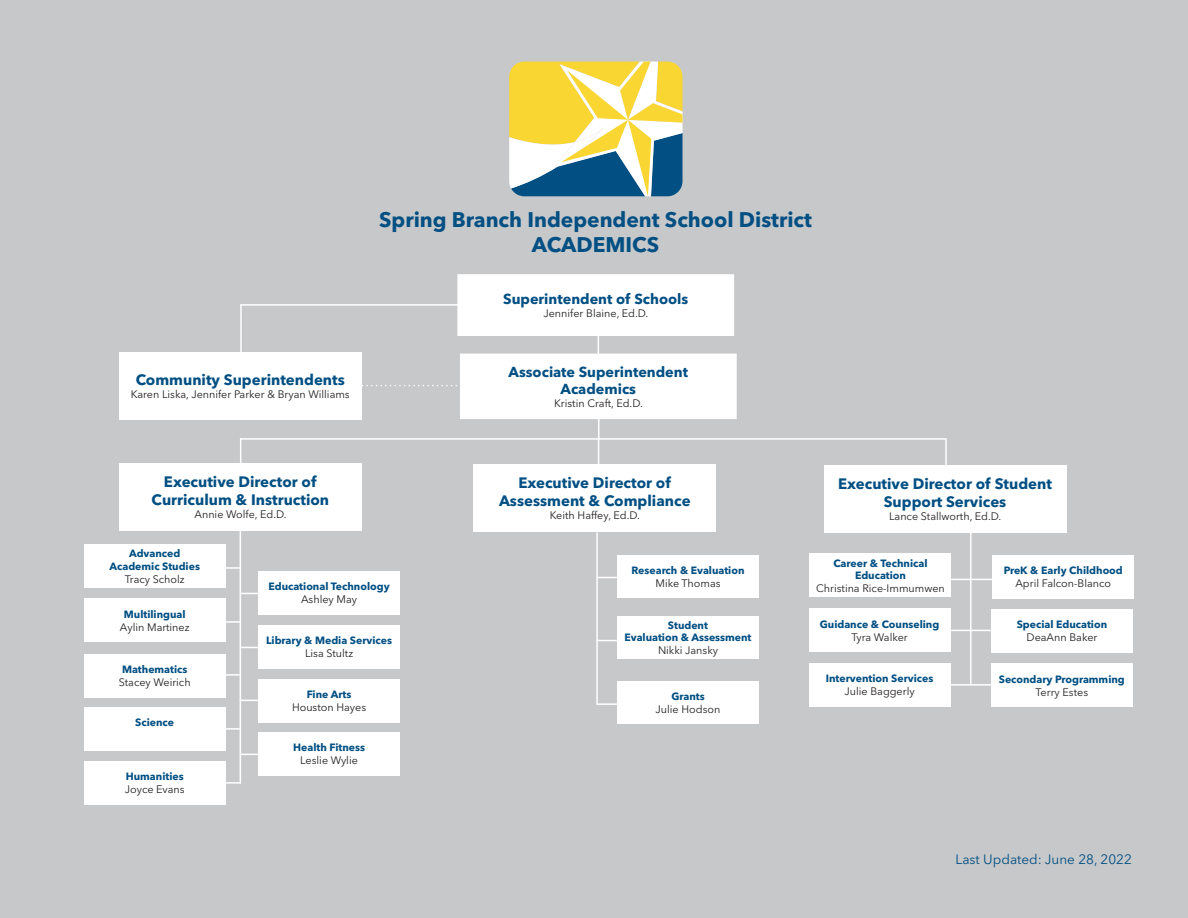
<style>
.page{position:relative;width:1188px;height:918px;background:#c7c8ca}
.page>*{position:absolute;margin:0;border:0;box-sizing:border-box;transform-origin:0 0}
.t1{font:700 21px "Avenir Next LT Pro";color:#014f83}
.t2{font:700 15px/18px "Avenir Next LT Pro";color:#014f83;text-align:center}
.t3{font:700 14.4px/17.2px "Avenir Next LT Pro";color:#014f83;text-align:center}
.t4{font:13.5px "Avenir Next LT Pro";color:#014f83}
.t5{font:10.8px "Avenir Next LT Pro";color:#231f20}
.t6{font:700 10.5px "Avenir Next LT Pro";color:#014f83}
</style>
<div class="page">
<div style="left:458px;top:275px;width:275px;height:60px;background:#fff"></div>
<div style="left:457px;top:274px;width:277px;height:62px;border:2px solid #fff"></div>
<svg style="left:509px;top:62px;width:174px;height:134px;background:#c2c280"></svg>
<hr style="left:598px;top:329px;width:1px;height:31px;background:#fff">
<hr style="left:240px;top:438px;width:706px;height:2px;background:#fff">
<hr style="left:598px;top:439px;width:1px;height:60px;background:#fff">
<hr style="left:945px;top:438px;width:2px;height:54px;background:#fff">
<hr style="left:240px;top:529px;width:1px;height:255px;background:#fff">
<svg style="left:598px;top:419px;width:1px;height:19px"></svg>
<hr style="left:240px;top:438px;width:1px;height:42px;background:#fff">
<hr style="left:596px;top:533px;width:2px;height:172px;background:#fff">
<hr style="left:970px;top:527px;width:2px;height:159px;background:#fff">
<div style="left:461px;top:354px;width:275px;height:64px;background:#fff"></div>
<div style="left:460px;top:354px;width:277px;height:65px;border:2px solid #fff"></div>
<div style="left:84px;top:545px;width:141px;height:43px;background:#fff"></div>
<div style="left:119px;top:464px;width:243px;height:67px;background:#fff"></div>
<div style="left:84px;top:599px;width:141px;height:43px;background:#fff"></div>
<div style="left:809px;top:663px;width:141px;height:44px;background:#fff"></div>
<div style="left:84px;top:654px;width:141px;height:43px;background:#fff"></div>
<div style="left:84px;top:707px;width:141px;height:43px;background:#fff"></div>
<div style="left:84px;top:761px;width:141px;height:43px;background:#fff"></div>
<div style="left:258px;top:571px;width:142px;height:43px;background:#fff"></div>
<div style="left:258px;top:625px;width:142px;height:43px;background:#fff"></div>
<div style="left:258px;top:679px;width:142px;height:43px;background:#fff"></div>
<div style="left:258px;top:732px;width:142px;height:43px;background:#fff"></div>
<svg style="left:241px;top:593px;width:17px;height:1px"></svg>
<svg style="left:241px;top:647px;width:17px;height:1px"></svg>
<svg style="left:241px;top:700px;width:17px;height:1px"></svg>
<svg style="left:241px;top:754px;width:17px;height:1px"></svg>
<svg style="left:226px;top:782px;width:15px;height:2px"></svg>
<div style="left:617px;top:555px;width:142px;height:43px;background:#fff"></div>
<div style="left:810px;top:554px;width:141px;height:43px;background:#fff"></div>
<div style="left:809px;top:609px;width:141px;height:43px;background:#fff"></div>
<div style="left:993px;top:555px;width:141px;height:43px;background:#fff"></div>
<div style="left:991px;top:609px;width:142px;height:44px;background:#fff"></div>
<hr style="left:949px;top:579px;width:44px;height:1px;background:#fff">
<hr style="left:949px;top:630px;width:44px;height:1px;background:#fff">
<hr style="left:949px;top:684px;width:44px;height:2px;background:#fff">
<div style="left:473px;top:464px;width:243px;height:67px;background:#fff"></div>
<div style="left:617px;top:616px;width:142px;height:43px;background:#fff"></div>
<div style="left:617px;top:681px;width:142px;height:43px;background:#fff"></div>
<div style="left:824px;top:465px;width:243px;height:67px;background:#fff"></div>
<svg style="left:598px;top:577px;width:19px;height:1px"></svg>
<svg style="left:598px;top:640px;width:19px;height:1px"></svg>
<hr style="left:597px;top:703px;width:22px;height:2px;background:#fff">
<div style="left:119px;top:352px;width:243px;height:67px;background:#fff"></div>
<hr style="left:240px;top:304px;width:229px;height:2px;background:#fff">
<hr style="left:240px;top:305px;width:2px;height:49px;background:#fff">
<svg style="left:362px;top:385px;width:101px;height:1px"></svg>
<div style="left:991px;top:664px;width:141px;height:43px;background:#fff"></div>
<svg style="left:225px;top:567px;width:15px;height:2px"></svg>
<svg style="left:225px;top:621px;width:15px;height:2px"></svg>
<svg style="left:225px;top:674px;width:15px;height:2px"></svg>
<svg style="left:225px;top:728px;width:15px;height:2px"></svg>
<p class="t1" style="left:379px;top:207px;width:434px">Spring Branch Independent School District</p>
<p class="t1" style="left:532px;top:232px;width:129px">ACADEMICS</p>
<p class="t2" style="left:136px;top:371px;width:211px">Community Superintendents</p>
<p class="t5" style="left:131px;top:388px;width:220px">Karen Liska, Jennifer Parker &amp; Bryan Williams</p>
<p class="t2" style="left:164px;top:473px;width:154px">Executive Director of</p>
<p class="t2" style="left:152px;top:491px;width:179px">Curriculum &amp; Instruction</p>
<p class="t5" style="left:195px;top:508px;width:94px">Annie Wolfe, Ed.D.</p>
<p class="t6" style="left:129px;top:547px;width:53px">Advanced</p>
<p class="t6" style="left:109px;top:560px;width:92px">Academic Studies</p>
<p class="t5" style="left:125px;top:573px;width:61px">Tracy Scholz</p>
<p class="t6" style="left:124px;top:608px;width:63px">Multilingual</p>
<p class="t5" style="left:120px;top:620px;width:71px">Aylin Martinez</p>
<p class="t6" style="left:122px;top:663px;width:67px">Mathematics</p>
<p class="t5" style="left:119px;top:676px;width:73px">Stacey Weirich</p>
<p class="t6" style="left:135px;top:716px;width:40px">Science</p>
<p class="t6" style="left:126px;top:770px;width:59px">Humanities</p>
<p class="t5" style="left:125px;top:783px;width:61px">Joyce Evans</p>
<p class="t6" style="left:268px;top:580px;width:123px">Educational Technology</p>
<p class="t5" style="left:301px;top:593px;width:58px">Ashley May</p>
<p class="t6" style="left:266px;top:634px;width:128px">Library &amp; Media Services</p>
<p class="t5" style="left:305px;top:647px;width:50px">Lisa Stultz</p>
<p class="t6" style="left:307px;top:688px;width:46px">Fine Arts</p>
<p class="t5" style="left:292px;top:701px;width:76px">Houston Hayes</p>
<p class="t6" style="left:293px;top:741px;width:73px">Health Fitness</p>
<p class="t5" style="left:300px;top:754px;width:59px">Leslie Wylie</p>
<p class="t3" style="left:503px;top:290px;width:187px">Superintendent of Schools</p>
<p class="t5" style="left:543px;top:307px;width:106px">Jennifer Blaine, Ed.D.</p>
<p class="t3" style="left:509px;top:363px;width:181px">Associate Superintendent<br>Academics</p>
<p class="t5" style="left:554px;top:397px;width:90px">Kristin Craft, Ed.D.</p>
<p class="t2" style="left:518px;top:473px;width:154px">Executive Director of</p>
<p class="t2" style="left:499px;top:491px;width:193px">Assessment &amp; Compliance</p>
<p class="t5" style="left:550px;top:508px;width:92px">Keith Haffey, Ed.D.</p>
<p class="t6" style="left:631px;top:564px;width:115px">Research &amp; Evaluation</p>
<p class="t5" style="left:655px;top:577px;width:67px">Mike Thomas</p>
<p class="t6" style="left:668px;top:619px;width:42px">Student</p>
<p class="t6" style="left:625px;top:631px;width:129px">Evaluation &amp; Assessment</p>
<p class="t5" style="left:658px;top:644px;width:61px">Nikki Jansky</p>
<p class="t6" style="left:671px;top:689px;width:35px">Grants</p>
<p class="t5" style="left:656px;top:702px;width:66px">Julie Hodson</p>
<p class="t2" style="left:838px;top:474px;width:215px">Executive Director of Student<br>Support Services</p>
<p class="t5" style="left:889px;top:509px;width:114px">Lance Stallworth, Ed.D.</p>
<p class="t6" style="left:834px;top:557px;width:95px">Career &amp; Technical</p>
<p class="t6" style="left:855px;top:569px;width:52px">Education</p>
<p class="t5" style="left:816px;top:582px;width:130px">Christina Rice-Immumwen</p>
<p class="t6" style="left:820px;top:618px;width:121px">Guidance &amp; Counseling</p>
<p class="t5" style="left:851px;top:631px;width:58px">Tyra Walker</p>
<p class="t6" style="left:826px;top:672px;width:109px">Intervention Services</p>
<p class="t5" style="left:844px;top:685px;width:72px">Julie Baggerly</p>
<p class="t6" style="left:1004px;top:564px;width:121px">PreK &amp; Early Childhood</p>
<p class="t5" style="left:1015px;top:577px;width:97px">April Falcon-Blanco</p>
<p class="t6" style="left:1017px;top:618px;width:92px">Special Education</p>
<p class="t5" style="left:1027px;top:631px;width:72px">DeaAnn Baker</p>
<p class="t6" style="left:999px;top:673px;width:128px">Secondary Programming</p>
<p class="t5" style="left:1036px;top:686px;width:54px">Terry Estes</p>
<p class="t4" style="left:956px;top:851px;width:178px">Last Updated: June 28, 2022</p>
</div>
